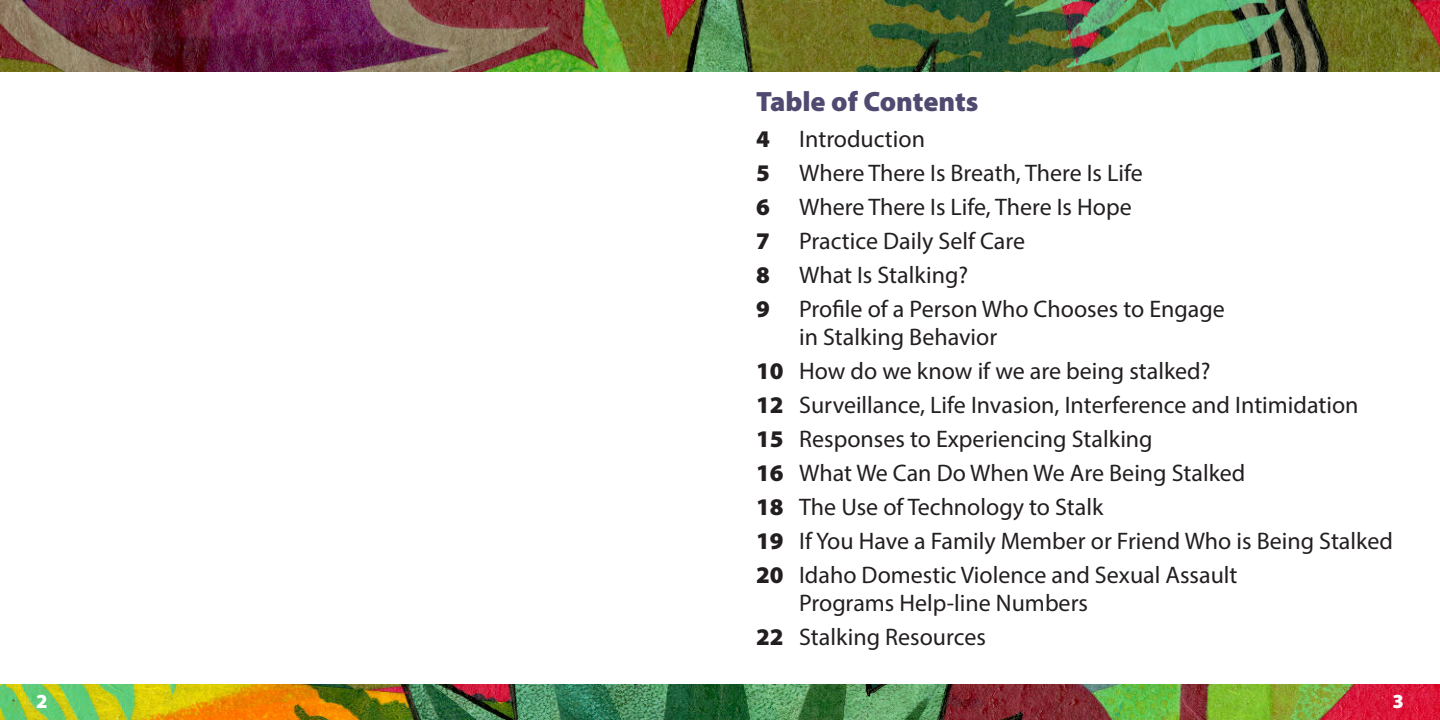
<style>
.page{position:relative;width:1440px;height:720px;background:#fff}
.page>*{position:absolute;margin:0;border:0;box-sizing:border-box;transform-origin:0 0}
.t1{font:900 28px "Myriad Pro";color:#504a71}
.t2{font:24px/34px "Myriad Pro";color:#231f20}
.t3{font:900 20px "Myriad Pro";color:#fff}
.s1{font-weight:900}
</style>
<div class="page">
<img style="left:0;top:0;width:1440px;height:72px">
<img style="left:0;top:684px;width:1440px;height:36px">
<p class="t1" style="left:756px;top:91px;width:224px">Table of Contents</p>
<p class="t2" style="left:756px;top:124px;width:470px"><span class="s1">4</span> Introduction<br><span class="s1">5</span> Where There Is Breath, There Is Life<br><span class="s1">6</span> Where There Is Life, There Is Hope<br><span class="s1">7</span> Practice Daily Self Care<br><span class="s1">8</span> What Is Stalking?<br><span class="s1">9</span> Profile of a Person Who Chooses to Engage</p>
<p class="t2" style="left:756px;top:322px;width:639px;text-indent:43px">in Stalking Behavior<br><span class="s1">10</span> How do we know if we are being stalked?<br><span class="s1">12</span> Surveillance, Life Invasion, Interference and Intimidation<br><span class="s1">15</span> Responses to Experiencing Stalking<br><span class="s1">16</span> What We Can Do When We Are Being Stalked<br><span class="s1">18</span> The Use of Technology to Stalk<br><span class="s1">19</span> If You Have a Family Member or Friend Who is Being Stalked <span class="s1">20</span> Idaho Domestic Violence and Sexual Assault</p>
<p class="t2" style="left:756px;top:588px;width:334px;text-indent:43px">Programs Help-line Numbers<br><span class="s1">22</span> Stalking Resources</p>
<p class="t3" style="left:36px;top:694px;width:13px">2</p>
<p class="t3" style="left:1393px;top:694px;width:13px">3</p>
</div>
